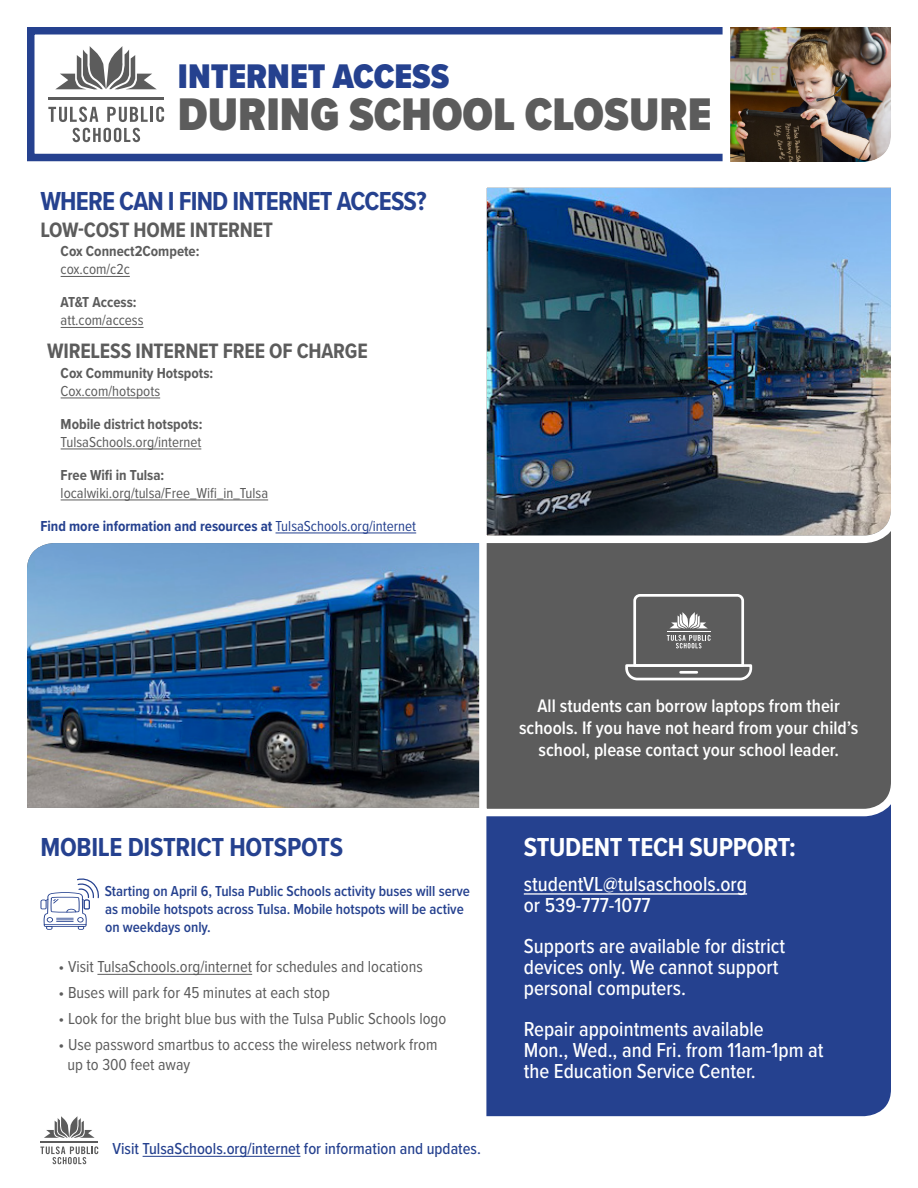
<style>
.page{position:relative;width:918px;height:1188px;background:#fff}
.page>*{position:absolute;margin:0;border:0;box-sizing:border-box;transform-origin:0 0}
.t1{font:900 47.4px "Proxima Nova Cond";color:#5c5c5c}
.t2{font:900 35.4px "Proxima Nova Cond";color:#25418f}
.Subhead_14_4pt_Grey{font:700 27px "Proxima Nova Cond";letter-spacing:-.03em;color:#25418f}
.Subhead_14_4pt_Grey-2{font:700 27px "Proxima Nova Cond";letter-spacing:-.01em;color:#25418f}
.Subhead_14_4pt_Grey-3{font:700 27px "Proxima Nova Cond";letter-spacing:-.01em;color:#fff}
.Subhead_14_4pt_Grey-4{font:700 21.6px "Proxima Nova Cond";letter-spacing:-.01em;color:#5c5c5c}
.Text{font:500 21px/21px "Proxima Nova Cond";color:#fff}
.Text-2{font:600 18.75px/22.2px "Proxima Nova Cond";color:#fff;text-align:center}
.Text-3{font:16.5px/19.5px "Proxima Nova Cond";color:#5c5c5c}
.Text-4{font:500 16.5px "Proxima Nova Cond";color:#25418f}
.Text-5{font:15px/18px "Proxima Nova Cond";color:#5c5c5c}
.Subhead_14_4pt_Grey-5{font:600 15px/18px "Proxima Nova Cond";color:#25418f}
.Text-6{font:700 15px/18px "Proxima Nova Cond";color:#5c5c5c}
.Text-7{font:700 15px "Proxima Nova Cond";color:#25418f}
.s1{font-weight:400}
.s2{font-weight:700}
</style>
<div class="page">
<img style="left:27px;top:543px;width:448px;height:265px">
<div style="left:486px;top:820px;width:405px;height:296px;background:#25418f"></div>
<svg style="left:475px;top:547px;width:416px;height:273px;background:#636465"></svg>
<img style="left:475px;top:187px;width:416px;height:360px">
<svg style="left:48px;top:107px;width:50px;height:15px"></svg>
<svg style="left:107px;top:107px;width:57px;height:15px"></svg>
<hr style="left:48px;top:97px;width:116px;height:2px;background:#5c5c5c">
<svg style="left:72px;top:128px;width:68px;height:14px"></svg>
<svg style="left:56px;top:46px;width:100px;height:43px"></svg>
<hr style="left:40px;top:1142px;width:58px;height:1px;background:#5c5c5c">
<svg style="left:40px;top:1146px;width:58px;height:18px"></svg>
<svg style="left:44px;top:1116px;width:51px;height:22px"></svg>
<div style="left:27px;top:27px;width:764px;height:134px;border:8px solid #25418f"></div>
<img style="left:719px;top:27px;width:172px;height:135px">
<hr style="left:524px;top:893px;width:223px;height:2px;background:#fff">
<hr style="left:143px;top:1156px;width:157px;height:1px;background:#25418f">
<hr style="left:97px;top:974px;width:155px;height:1px;background:#5c5c5c">
<svg style="left:40px;top:878px;width:59px;height:52px"></svg>
<hr style="left:61px;top:276px;width:69px;height:1px;background:#5c5c5c">
<hr style="left:61px;top:327px;width:83px;height:1px;background:#5c5c5c">
<hr style="left:61px;top:398px;width:99px;height:1px;background:#5c5c5c">
<hr style="left:61px;top:449px;width:140px;height:1px;background:#5c5c5c">
<hr style="left:61px;top:500px;width:207px;height:1px;background:#5c5c5c">
<hr style="left:276px;top:533px;width:140px;height:1px;background:#25418f">
<svg style="left:624px;top:593px;width:130px;height:89px;background:#767676"></svg>
<p class="t2" style="left:178px;top:50px;width:273px">INTERNET ACCESS</p>
<p class="t1" style="left:178px;top:79px;width:535px">DURING SCHOOL CLOSURE</p>
<p class="Subhead_14_4pt_Grey" style="left:40px;top:181px;width:388px">WHERE CAN I FIND INTERNET ACCESS?</p>
<p class="Subhead_14_4pt_Grey-4" style="left:40px;top:213px;width:234px">LOW-COST HOME INTERNET</p>
<p class="Text-6" style="left:61px;top:242px;width:140px">Cox Connect2Compete: <span class="s1">cox.com/c2c</span></p>
<p class="Text-5" style="left:61px;top:292px;width:84px"><span class="s2">AT&amp;T Access: </span>att.com/access</p>
<p class="Subhead_14_4pt_Grey-4" style="left:47px;top:335px;width:322px">WIRELESS INTERNET FREE OF CHARGE</p>
<p class="Text-6" style="left:61px;top:363px;width:154px">Cox Community Hotspots:<br><span class="s1">Cox.com/hotspots</span></p>
<p class="Text-5" style="left:61px;top:414px;width:143px"><span class="s2">Mobile district hotspots:<br></span>TulsaSchools.org/internet</p>
<p class="Text-5" style="left:61px;top:465px;width:209px"><span class="s2">Free Wifi in Tulsa: </span>localwiki.org/tulsa/Free_Wifi_in_Tulsa</p>
<p class="Text-7" style="left:40px;top:515px;width:377px">Find more information and resources at <span class="s1">TulsaSchools.org/internet</span></p>
<p class="Subhead_14_4pt_Grey-2" style="left:40px;top:827px;width:304px">MOBILE DISTRICT HOTSPOTS</p>
<p class="Subhead_14_4pt_Grey-5" style="left:105px;top:882px;width:367px">Starting on April 6, Tulsa Public Schools activity buses will serve as mobile hotspots across Tulsa. Mobile hotspots will be active on weekdays only.</p>
<p class="Text-3" style="left:59px;top:956px;width:366px">• Visit TulsaSchools.org/internet for schedules and locations</p>
<p class="Text-3" style="left:59px;top:982px;width:273px">• Buses will park for 45 minutes at each stop</p>
<p class="Text-3" style="left:59px;top:1008px;width:389px">• Look for the bright blue bus with the Tulsa Public Schools logo</p>
<p class="Text-3" style="left:68px;top:1035px;width:371px;text-indent:-9px">• Use password smartbus to access the wireless network from up to 300 feet away</p>
<p class="Text-4" style="left:112px;top:1136px;width:370px">Visit TulsaSchools.org/internet for information and updates.</p>
<p class="Text-2" style="left:519px;top:694px;width:341px">All students can borrow laptops from their schools. If you have not heard from your child’s school, please contact your school leader.</p>
<p class="Subhead_14_4pt_Grey-3" style="left:524px;top:827px;width:273px">STUDENT TECH SUPPORT:</p>
<p class="Text" style="left:524px;top:873px;width:225px">studentVL@tulsaschools.org or 539-777-1077</p>
<p class="Text" style="left:524px;top:935px;width:263px">Supports are available for district devices only. We cannot support personal computers.</p>
<p class="Text" style="left:524px;top:1018px;width:301px">Repair appointments available<br>Mon., Wed., and Fri. from 11am-1pm at the Education Service Center.</p>
</div>
